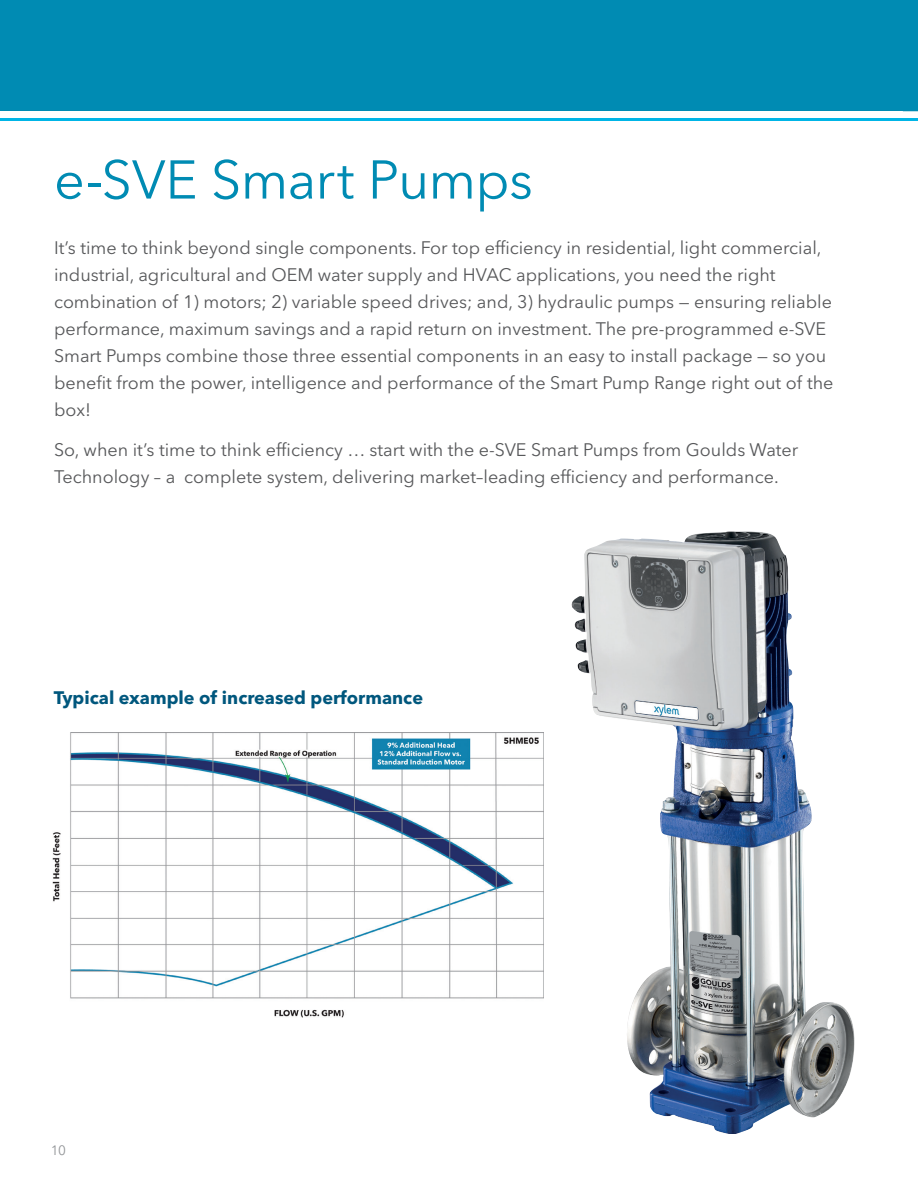
<style>
.page{position:relative;width:918px;height:1188px;background:#fff}
.page>*{position:absolute;margin:0;border:0;box-sizing:border-box;transform-origin:0 0}
.t1{font:54px "Avenir Next LT Pro";letter-spacing:-.015em;color:#008bb3}
.Body{font:18px/27px "Avenir Next LT Pro";color:#57585a}
.t2{font:700 18px "Avenir Next LT Pro";color:#00577d}
.t3{font:13.5px "Avenir Next LT Pro";color:#939598}
</style>
<div class="page">
<svg style="left:903px;top:120px;width:15px;height:1px"></svg>
<div style="left:0;top:0;width:918px;height:111px;background:#008bb3"></div>
<hr style="left:0;top:118px;width:918px;height:2px;background:#00b5e6">
<img style="left:571px;top:531px;width:284px;height:603px">
<img style="left:52px;top:733px;width:491px;height:284px">
<p class="t1" style="left:54px;top:148px;width:480px">e-SVE Smart Pumps</p>
<p class="Body" style="left:54px;top:234px;width:781px">It’s time to think beyond single components. For top efficiency in residential, light commercial, industrial, agricultural and OEM water supply and HVAC applications, you need the right combination of 1) motors; 2) variable speed drives; and, 3) hydraulic pumps — ensuring reliable performance, maximum savings and a rapid return on investment. The pre-programmed e-SVE Smart Pumps combine those three essential components in an easy to install package — so you benefit from the power, intelligence and performance of the Smart Pump Range right out of the box!</p>
<p class="Body" style="left:54px;top:436px;width:746px">So, when it’s time to think efficiency … start with the e-SVE Smart Pumps from Goulds Water<br>Technology – a complete system, delivering market–leading efficiency and performance.</p>
<p class="t2" style="left:54px;top:686px;width:371px">Typical example of increased performance</p>
<p class="t3" style="left:51px;top:1142px;width:17px">10</p>
</div>
